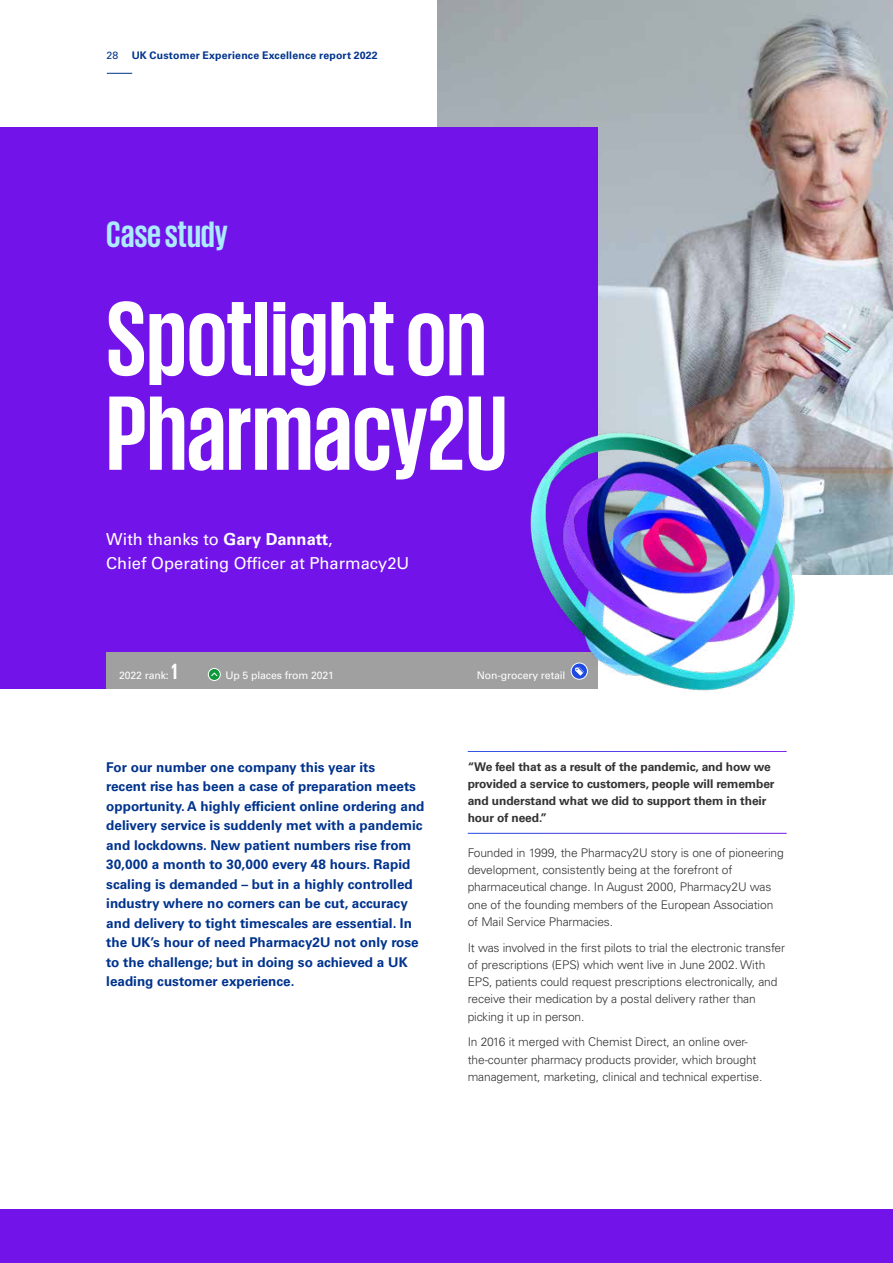
<style>
.page{position:relative;width:893px;height:1263px;background:#fff}
.page>*{position:absolute;margin:0;border:0;box-sizing:border-box;transform-origin:0 0}
.t1{font:700 108px/94.5px "KPMG";color:#fff}
.t2{font:700 37.5px "KPMG";color:#aceaff}
.t3{font:16.5px/24px "Univers LT Std";color:#fff}
.t4{font:700 13.5px/19.5px "Univers LT Std";color:#00338d}
.t5{font:300 12px/17.2px "Univers LT Std";letter-spacing:-.01em;color:#333}
.t6{font:700 12px/17.2px "Univers LT Std";letter-spacing:-.01em;color:#333}
.t7{font:10.5px "Univers LT Std";letter-spacing:-.01em;color:#fff}
.t8{font:700 10.5px "Univers LT Std";letter-spacing:.015em;color:#00338d}
.t9{font:10.5px "Univers LT Std";color:#00338d}
.s1{font-weight:700}
.s2{font-family:"KPMG";font-weight:700;font-size:22.5px}
</style>
<div class="page">
<img style="left:438px;top:0;width:455px;height:574px">
<div style="left:0;top:128px;width:598px;height:561px;background:#7213ea"></div>
<div style="left:0;top:1210px;width:893px;height:53px;background:#7213ea"></div>
<div style="left:106px;top:652px;width:492px;height:37px;background:#a0a0a0"></div>
<svg style="left:208px;top:668px;width:12px;height:12px"></svg>
<div style="left:208px;top:668px;width:13px;height:13px;border:1px solid #fff;border-radius:50%"></div>
<svg style="left:210px;top:672px;width:8px;height:5px"></svg>
<img style="left:530px;top:416px;width:275px;height:275px">
<svg style="left:107px;top:73px;width:25px;height:1px"></svg>
<p class="t9" style="left:106px;top:49px;width:13px">28</p>
<p class="t8" style="left:132px;top:49px;width:248px">UK Customer Experience Excellence report 2022</p>
<h2 class="t2" style="left:106px;top:215px;width:123px">Case study</h2>
<h1 class="t1" style="left:106px;top:288px;width:403px">Spotlight on<br>Pharmacy2U</h1>
<h3 class="t3" style="left:106px;top:527px;width:305px">With thanks to <span class="s1">Gary Dannatt</span>,<br>Chief Operating Officer at Pharmacy2U</h3>
<p class="t7" style="left:119px;top:669px;width:60px">2022 rank: <span class="s2">1</span></p>
<p class="t7" style="left:225px;top:669px;width:110px">Up 5 places from 2021</p>
<p class="t7" style="left:477px;top:669px;width:90px">Non-grocery retail</p>
<p class="t4" style="left:106px;top:757px;width:320px">For our number one company this year its<br>recent rise has been a case of preparation meets opportunity. A highly efficient online ordering and delivery service is suddenly met with a pandemic and lockdowns. New patient numbers rise from 30,000 a month to 30,000 every 48 hours. Rapid scaling is demanded – but in a highly controlled industry where no corners can be cut, accuracy and delivery to tight timescales are essential. In the UK’s hour of need Pharmacy2U not only rose to the challenge; but in doing so achieved a UK leading customer experience.</p>
<p class="t6" style="left:468px;top:758px;width:308px">“We feel that as a result of the pandemic, and how we provided a service to customers, people will remember and understand what we did to support them in their hour of need.”</p>
<p class="t5" style="left:468px;top:844px;width:318px">Founded in 1999, the Pharmacy2U story is one of pioneering development, consistently being at the forefront of pharmaceutical change. In August 2000, Pharmacy2U was one of the founding members of the European Association of Mail Service Pharmacies.</p>
<p class="t5" style="left:468px;top:939px;width:319px">It was involved in the first pilots to trial the electronic transfer of prescriptions (EPS) which went live in June 2002. With EPS, patients could request prescriptions electronically, and receive their medication by a postal delivery rather than picking it up in person.</p>
<p class="t5" style="left:468px;top:1033px;width:296px">In 2016 it merged with Chemist Direct, an online over&shy;the-counter pharmacy products provider, which brought management, marketing, clinical and technical expertise.</p>
</div>
